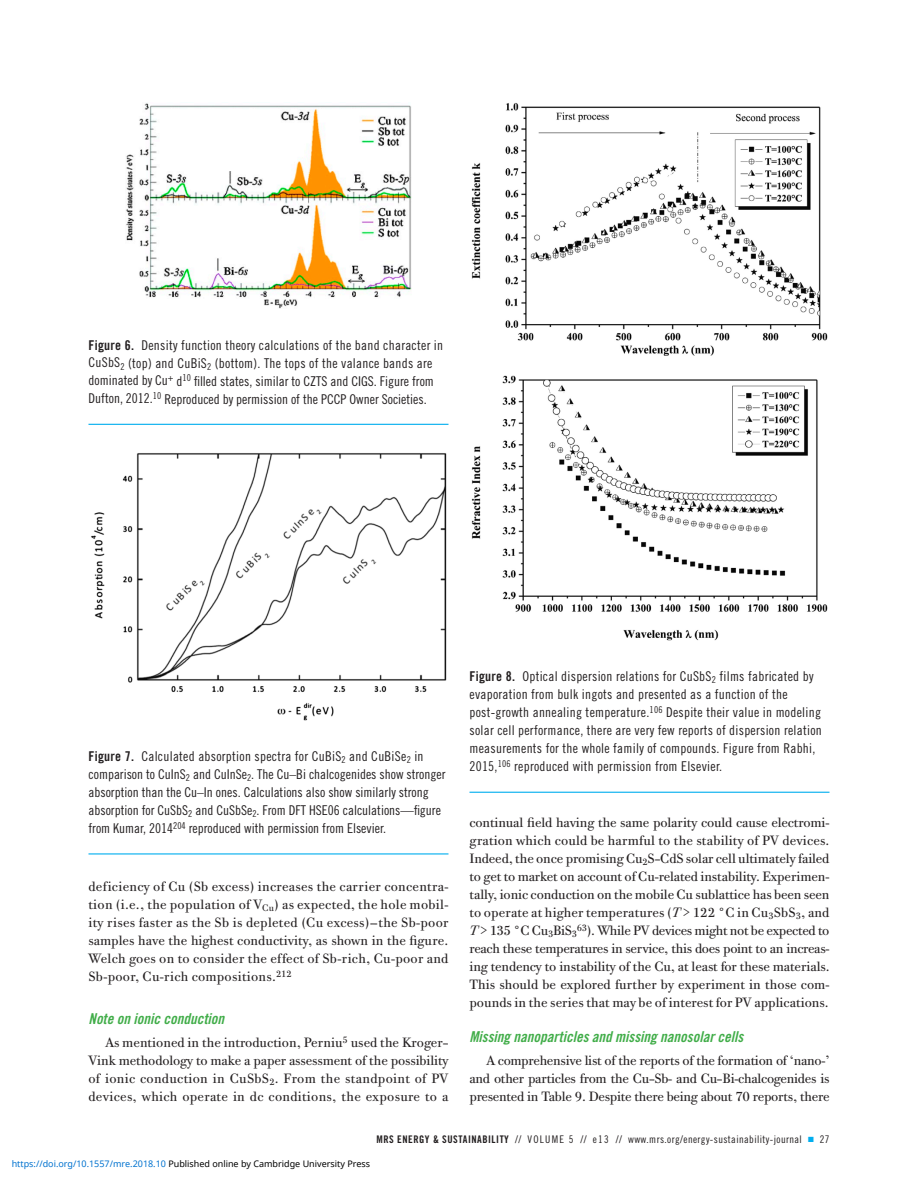
<style>
.page{position:relative;width:918px;height:1188px;background:#fff}
.page>*{position:absolute;margin:0;border:0;box-sizing:border-box;transform-origin:0 0}
.t1{font:15px "Trade Gothic LT Std Bd Cn 20 Obl";color:#41ad49}
.t2{font:13.5px/18px "Bodoni Twe ITC";letter-spacing:.015em;color:#231f20;text-align:justify}
.t3{font:13.5px/18px "Trade Gothic LT Std Cn 18";color:#231f20}
.t4{font:13.5px/18px "Trade Gothic LT Std Cn 18";letter-spacing:.02em;color:#231f20}
.t5{font:10.5px "Trade Gothic LT Std Cn 18";letter-spacing:.04em;color:#231f20}
.t6{font:10.5px "Trade Gothic LT Std Bd Cn 20";letter-spacing:.05em;color:#231f20}
.t7{font:9px "Noto Sans";color:#000}
.s1{font-family:"Trade Gothic LT Std Bd Cn 20"}
.s2{font-style:italic}
.s3{color:#00aeef}
.s4{color:#0172cf}
</style>
<div class="page">
<hr style="left:88px;top:424px;width:360px;height:1px;background:#00aeef">
<img style="left:126px;top:103px;width:286px;height:206px">
<hr style="left:88px;top:853px;width:360px;height:2px;background:#00aeef">
<img style="left:91px;top:453px;width:355px;height:268px">
<hr style="left:470px;top:792px;width:360px;height:1px;background:#00aeef">
<img style="left:472px;top:103px;width:355px;height:538px">
<p class="t3" style="left:88px;top:336px;width:356px"><span class="s1">Figure 6.</span> Density function theory calculations of the band character in CuSbS<sub>2</sub> (top) and CuBiS<sub>2</sub> (bottom). The tops of the valance bands are dominated by Cu<sup>+</sup> d<sup>10</sup> filled states, similar to CZTS and CIGS. Figure from Dufton, 2012.<sup>10</sup> Reproduced by permission of the PCCP Owner Societies.</p>
<p class="t3" style="left:88px;top:747px;width:359px"><span class="s1">Figure 7.</span> Calculated absorption spectra for CuBiS<sub>2</sub> and CuBiSe<sub>2</sub> in comparison to CuInS<sub>2</sub> and CuInSe<sub>2</sub>. The Cu–Bi chalcogenides show stronger absorption than the Cu–In ones. Calculations also show similarly strong absorption for CuSbS<sub>2</sub> and CuSbSe<sub>2</sub>. From DFT HSE06 calculations—figure from Kumar, 2014<sup>204</sup> reproduced with permission from Elsevier.</p>
<p class="t2" style="left:88px;top:878px;width:362px">deficiency of Cu (Sb excess) increases the carrier concentra&shy;tion (i.e., the population of V<sub>Cu</sub>) as expected, the hole mobil&shy;ity rises faster as the Sb is depleted (Cu excess)—the Sb-poor samples have the highest conductivity, as shown in the figure.<br>Welch goes on to consider the effect of Sb-rich, Cu-poor and Sb-poor, Cu-rich compositions.<sup>212</sup></p>
<p class="t1" style="left:88px;top:1009px;width:137px">Note on ionic conduction</p>
<p class="t2" style="left:89px;top:1034px;width:362px;text-indent:16px">As mentioned in the introduction, Perniu<sup>5</sup> used the Kroger– Vink methodology to make a paper assessment of the possibility of ionic conduction in CuSbS<sub>2</sub>. From the standpoint of PV devices, which operate in dc conditions, the exposure to a</p>
<p class="t4" style="left:470px;top:667px;width:354px"><span class="s1">Figure 8.</span> Optical dispersion relations for CuSbS<sub>2</sub> films fabricated by evaporation from bulk ingots and presented as a function of the post-growth annealing temperature.<sup>106</sup> Despite their value in modeling solar cell performance, there are very few reports of dispersion relation measurements for the whole family of compounds. Figure from Rabhi, 2015,<sup>106</sup> reproduced with permission from Elsevier.</p>
<p class="t2" style="left:469px;top:814px;width:362px">continual field having the same polarity could cause electromi&shy;gration which could be harmful to the stability of PV devices.<br>Indeed, the once promising Cu<sub>2</sub>S–CdS solar cell ultimately failed to get to market on account of Cu-related instability. Experimen&shy;tally, ionic conduction on the mobile Cu sublattice has been seen to operate at higher temperatures (<span class="s2">T</span> &gt; 122 °C in Cu<sub>3</sub>SbS<sub>3</sub>, and <span class="s2">T</span> &gt; 135 °C Cu<sub>3</sub>BiS<sub>3</sub><sup>63</sup>). While PV devices might not be expected to reach these temperatures in service, this does point to an increas&shy;ing tendency to instability of the Cu, at least for these materials.<br>This should be explored further by experiment in those com&shy;pounds in the series that may be of interest for PV applications.</p>
<p class="t1" style="left:470px;top:1027px;width:275px">Missing nanoparticles and missing nanosolar cells</p>
<p class="t2" style="left:470px;top:1052px;width:362px;text-indent:16px">A comprehensive list of the reports of the formation of ‘nano-’ and other particles from the Cu–Sb- and Cu–Bi-chalcogenides is presented in Table 9. Despite there being about 70 reports, there</p>
<p class="t6" style="left:377px;top:1133px;width:77px">MRS Energy &amp; Sustainabi</p>
<p class="t5" style="left:492px;top:1133px;width:339px"><span class="s1">lity</span> // VOLUME 5 // e13 // www.mrs.org/energy-sustainability-journal <span class="s3">■</span> 27</p>
<p class="t7" style="left:12px;top:1157px;width:360px"><span class="s4">https://doi.org/10.1557/mre.2018.10</span> Published online by Cambridge University Press</p>
</div>
